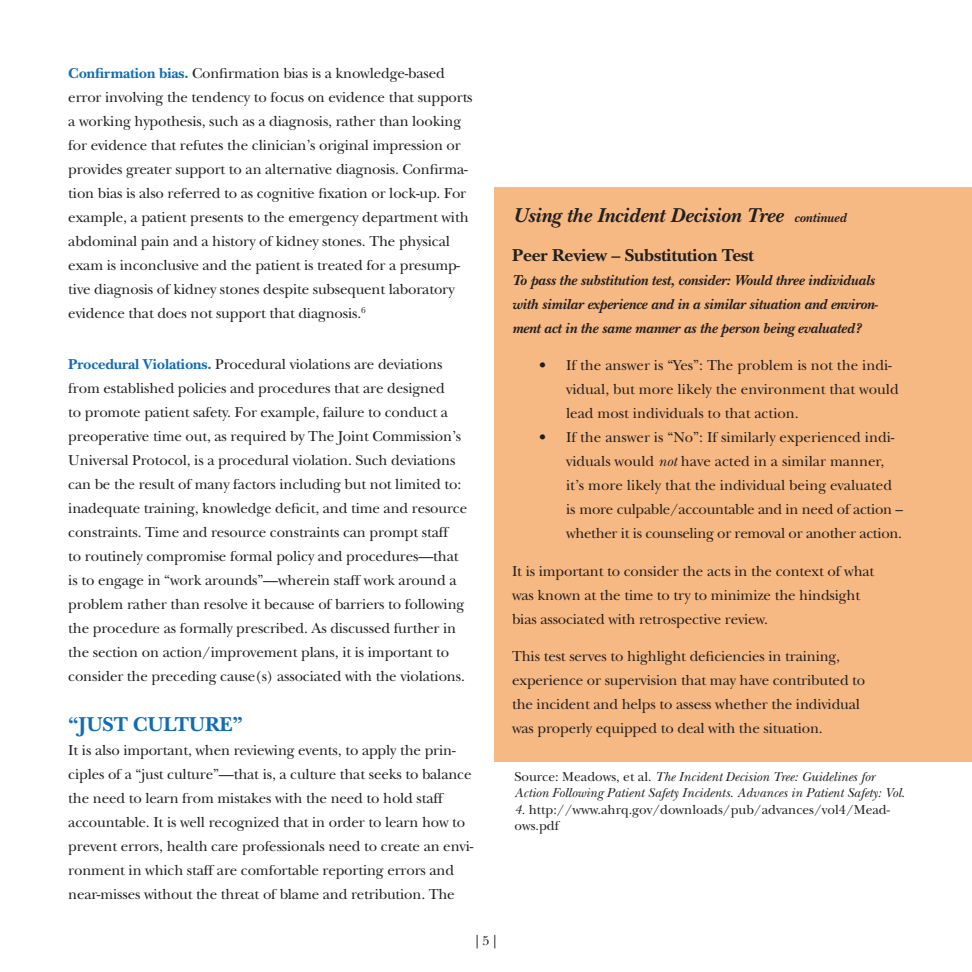
<style>
.page{position:relative;width:972px;height:972px;background:#fff}
.page>*{position:absolute;margin:0;border:0;box-sizing:border-box;transform-origin:0 0}
.t1{font:italic 700 21px "New Baskerville";color:#231f20}
.subhead_1{font:700 21px "New Baskerville";color:#0f6cb6}
.exhibit_title{font:700 18px "New Baskerville";letter-spacing:-.01em;color:#231f20}
.bullet{font:15px/24px "New Baskerville";letter-spacing:-.01em;color:#231f20}
.t2{font:italic 700 15px/24px "New Baskerville";letter-spacing:-.01em;color:#231f20}
.t3{font:italic 13.5px/16.5px "New Baskerville";color:#231f20}
.t4{font:13.5px/16.5px "New Baskerville";color:#231f20}
.s1{font-weight:700;color:#0f6cb6}
.s2{font-size:13.5px}
.s3{font-style:italic}
.s4{font-style:normal}
</style>
<div class="page">
<div style="left:495px;top:188px;width:477px;height:574px;background:#f6b983"></div>
<p class="bullet" style="left:68px;top:62px;width:406px"><span class="s1">Confirmation bias.</span> Confirmation bias is a knowledge-based error involving the tendency to focus on evidence that supports a working hypothesis, such as a diagnosis, rather than looking for evidence that refutes the clinician’s original impression or provides greater support to an alternative diagnosis. Confirma&shy;tion bias is also referred to as cognitive fixation or lock-up. For example, a patient presents to the emergency department with abdominal pain and a history of kidney stones. The physical exam is inconclusive and the patient is treated for a presump&shy;tive diagnosis of kidney stones despite subsequent laboratory evidence that does not support that diagnosis.<sup>6</sup></p>
<p class="bullet" style="left:68px;top:353px;width:400px"><span class="s1">Procedural Violations.</span> Procedural violations are deviations from established policies and procedures that are designed<br>to promote patient safety. For example, failure to conduct a preoperative time out, as required by The Joint Commission’s Universal Protocol, is a procedural violation. Such deviations can be the result of many factors including but not limited to: inadequate training, knowledge deficit, and time and resource constraints. Time and resource constraints can prompt staff<br>to routinely compromise formal policy and procedures—that is to engage in “work arounds”—wherein staff work around a problem rather than resolve it because of barriers to following the procedure as formally prescribed. As discussed further in the section on action/improvement plans, it is important to consider the preceding cause(s) associated with the violations.</p>
<p class="subhead_1" style="left:68px;top:712px;width:33px">“Just</p>
<p class="subhead_1" style="left:133px;top:712px;width:30px">Culture</p>
<p class="subhead_1" style="left:232px;top:712px;width:12px">”</p>
<p class="bullet" style="left:68px;top:738px;width:407px">It is also important, when reviewing events, to apply the prin&shy;ciples of a “just culture”—that is, a culture that seeks to balance the need to learn from mistakes with the need to hold staff accountable. It is well recognized that in order to learn how to prevent errors, health care professionals need to create an envi&shy;ronment in which staff are comfortable reporting errors and near-misses without the threat of blame and retribution. The</p>
<p class="t4" style="left:475px;top:933px;width:23px">| 5 |</p>
<p class="t1" style="left:513px;top:203px;width:335px">Using the Incident Decision Tree <span class="s2">continued</span></p>
<p class="exhibit_title" style="left:512px;top:244px;width:243px">Peer Review – Substitution Test</p>
<p class="t2" style="left:512px;top:268px;width:368px">To pass the substitution test, consider: Would three individuals with similar experience and in a similar situation and environ&shy;ment act in the same manner as the person being evaluated?</p>
<p class="bullet" style="left:566px;top:353px;width:334px;text-indent:-27px">• If the answer is “Yes”: The problem is not the indi&shy;vidual, but more likely the environment that would lead most individuals to that action.</p>
<p class="bullet" style="left:566px;top:425px;width:338px;text-indent:-27px">• If the answer is “No”: If similarly experienced indi&shy;viduals would <span class="s3">not</span> have acted in a similar manner, it’s more likely that the individual being evaluated is more culpable/accountable and in need of action – whether it is counseling or removal or another action.</p>
<p class="bullet" style="left:512px;top:559px;width:364px">It is important to consider the acts in the context of what was known at the time to try to minimize the hindsight bias associated with retrospective review.</p>
<p class="bullet" style="left:512px;top:644px;width:355px">This test serves to highlight deficiencies in training, experience or supervision that may have contributed to the incident and helps to assess whether the individual was properly equipped to deal with the situation.</p>
<p class="t3" style="left:514px;top:768px;width:392px"><span class="s4">Source: Meadows, et al.</span> The Incident Decision Tree: Guidelines for<br>Action Following Patient Safety Incidents. Advances in Patient Safety: Vol.</p>
<p class="t4" style="left:514px;top:801px;width:377px"><span class="s3">4.</span> http://www.ahrq.gov/downloads/pub/advances/vol4/Mead&shy;ows.pdf</p>
</div>
